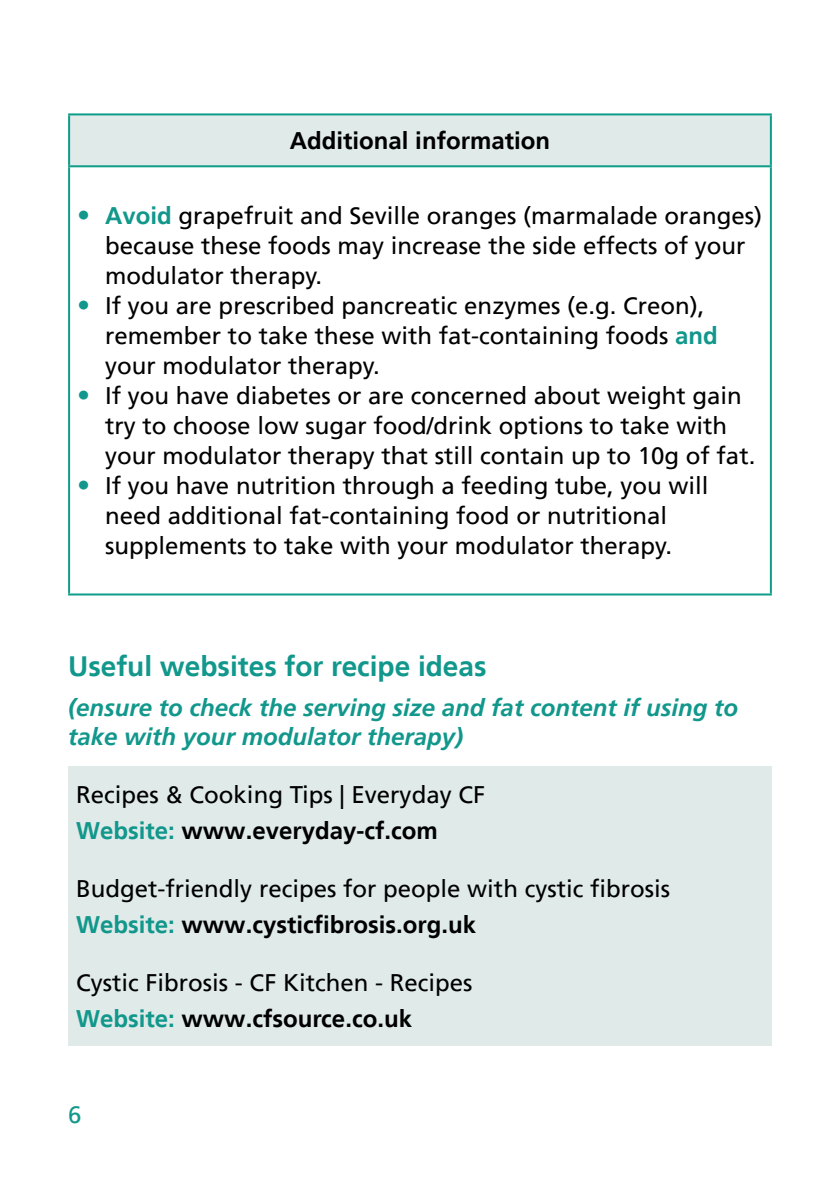
<style>
.page{position:relative;width:840px;height:1191px;background:#fff}
.page>*{position:absolute;margin:0;border:0;box-sizing:border-box;transform-origin:0 0}
.t1{font:700 28px "Frutiger LT";color:#11978b}
.t2{font:24px/30px "Frutiger LT";color:#000}
.t3{font:italic 700 24px/28.8px "Frutiger LT";color:#11978b}
.t4{font:700 24px "Frutiger LT";color:#000}
.t5{font:24px "Frutiger LT";color:#11978b}
.s1{font-size:26px;color:#11978b}
.s2{font-weight:700;color:#11978b}
.s3{font-weight:700}
</style>
<div class="page">
<div style="left:69px;top:114px;width:701px;height:52px;background:#dfeae9"></div>
<hr style="left:68px;top:167px;width:2px;height:426px;background:#0d9d88">
<hr style="left:769px;top:167px;width:2px;height:426px;background:#0d9d88">
<hr style="left:68px;top:593px;width:703px;height:2px;background:#0d9d88">
<hr style="left:68px;top:113px;width:703px;height:2px;background:#0d9d88">
<hr style="left:68px;top:115px;width:2px;height:50px;background:#0d9d88">
<hr style="left:769px;top:115px;width:2px;height:50px;background:#0d9d88">
<hr style="left:68px;top:165px;width:703px;height:2px;background:#0d9d88">
<div style="left:68px;top:766px;width:703px;height:280px;background:#dfeae9"></div>
<p class="t4" style="left:290px;top:127px;width:262px">Additional information</p>
<p class="t2" style="left:105px;top:201px;width:658px;text-indent:-28px"><span class="s1">•</span> <span class="s2">Avoid</span> grapefruit and Seville oranges (marmalade oranges) because these foods may increase the side effects of your modulator therapy.</p>
<p class="t2" style="left:105px;top:291px;width:614px;text-indent:-28px"><span class="s1">•</span> If you are prescribed pancreatic enzymes (e.g. Creon), remember to take these with fat-containing foods <span class="s2">and </span>your modulator therapy.</p>
<p class="t2" style="left:105px;top:381px;width:651px;text-indent:-28px"><span class="s1">•</span> If you have diabetes or are concerned about weight gain try to choose low sugar food/drink options to take with your modulator therapy that still contain up to 10g of fat.</p>
<p class="t2" style="left:77px;top:471px;width:632px;text-align:center"><span class="s1">•</span> If you have nutrition through a feeding tube, you will need additional fat-containing food or nutritional supplements to take with your modulator therapy.</p>
<p class="t1" style="left:68px;top:650px;width:420px">Useful websites for recipe ideas</p>
<p class="t3" style="left:68px;top:693px;width:671px">(ensure to check the serving size and fat content if using to take with your modulator therapy)</p>
<p class="t2" style="left:76px;top:777px;width:410px;line-height:35.6px">Recipes &amp; Cooking Tips | Everyday CF<br><span class="s2">Website:</span> <span class="s3">www.everyday-cf.com</span></p>
<p class="t2" style="left:76px;top:871px;width:595px;line-height:35.6px">Budget-friendly recipes for people with cystic fibrosis<br><span class="s2">Website:</span> <span class="s3">www.cysticfibrosis.org.uk</span></p>
<p class="t2" style="left:76px;top:965px;width:398px;line-height:35.6px">Cystic Fibrosis - CF Kitchen - Recipes<br><span class="s2">Website:</span> <span class="s3">www.cfsource.co.uk</span></p>
<p class="t5" style="left:68px;top:1101px;width:15px">6</p>
</div>
